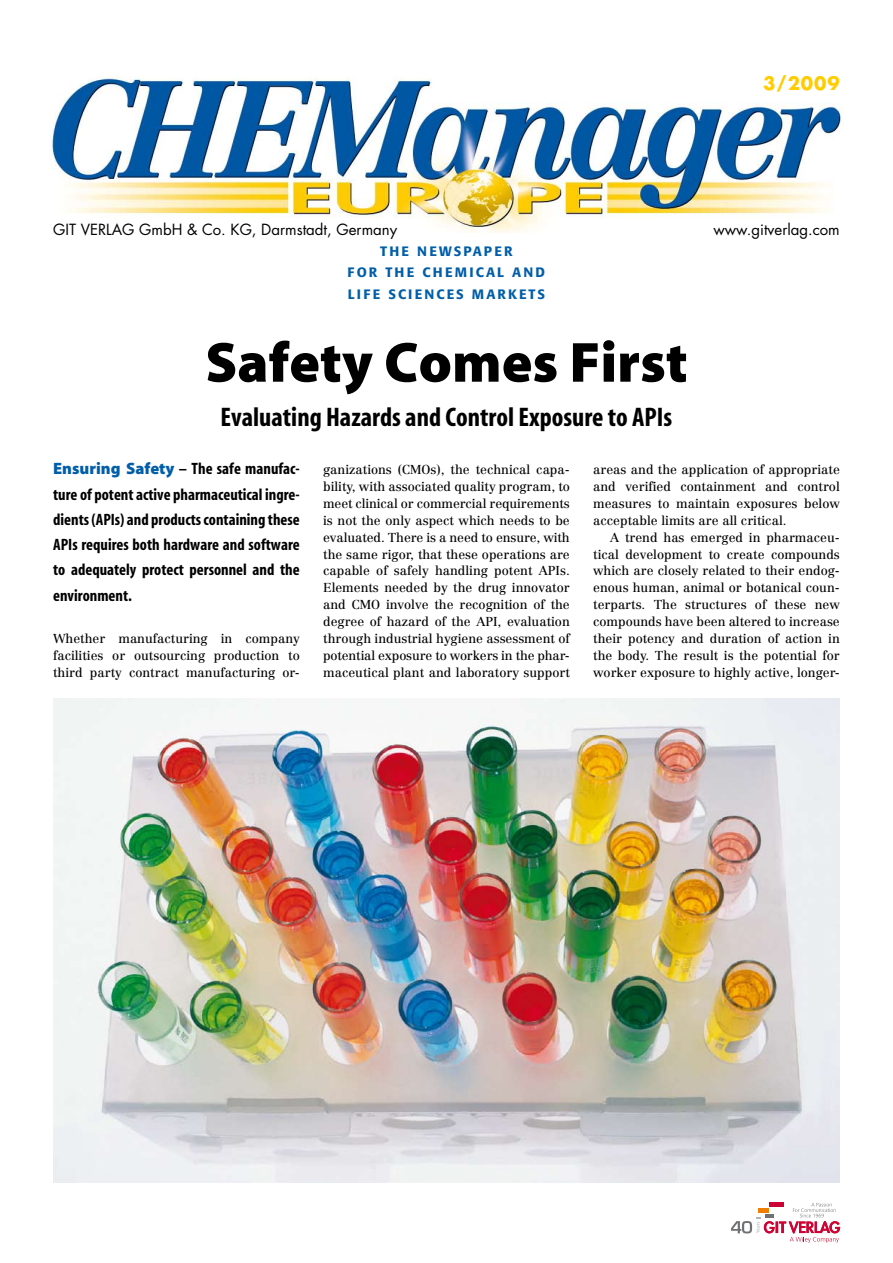
<style>
.page{position:relative;width:893px;height:1263px;background:#fff}
.page>*{position:absolute;margin:0;border:0;box-sizing:border-box;transform-origin:0 0}
.t1{font:57px "Myriad MM Black Norm";color:#000}
.t2{font:700 condensed 27px "Myriad MM";color:#000}
.t3{font:700 18px "Futura";color:#fc0}
.t4{font:700 condensed 16.5px/25.3px "Myriad MM";color:#000;text-align:justify}
.t5{font:15px "Futura";color:#000}
.t6{font:500 13.5px/21px "Formata";letter-spacing:.155em;color:#005ea8;text-align:center}
.t7{font:12.75px/16.8px "Centennial";color:#000;text-align:justify}
.s1{font-family:"Myriad MM Black Norm";font-weight:400;font-stretch:normal;color:#005ea8}
</style>
<div class="page">
<img style="left:50px;top:77px;width:793px;height:155px">
<div style="left:769px;top:1202px;width:15px;height:5px;background:#cd0333"></div>
<svg style="left:731px;top:1203px;width:109px;height:40px"></svg>
<img style="left:53px;top:698px;width:787px;height:484px">
<h3 class="t3" style="left:763px;top:72px;width:78px">3/2009</h3>
<p class="t5" style="left:53px;top:220px;width:346px">GIT VERLAG GmbH &amp; Co. KG, Darmstadt, Germany</p>
<p class="t5" style="left:713px;top:220px;width:128px">www.gitverlag.com</p>
<p class="t6" style="left:348px;top:241px;width:199px">THE NEWSPAPER<br>FOR THE CHEMICAL AND<br>LIFE SCIENCES MARKETS</p>
<h1 class="t1" style="left:205px;top:333px;width:484px">Safety Comes First</h1>
<h2 class="t2" style="left:221px;top:403px;width:453px">Evaluating Hazards and Control Exposure to APIs</h2>
<p class="t4" style="left:53px;top:457px;width:248px"><span class="s1">Ensuring Safety</span> – The safe manufac&shy;ture of potent active pharmaceutical ingre&shy;dients (APIs) and products containing these APIs requires both hardware and software to adequately protect personnel and the environment.</p>
<p class="t7" style="left:53px;top:630px;width:248px">Whether manufacturing in company facilities or outsourcing production to third party contract manufacturing or-</p>
<p class="t7" style="left:323px;top:461px;width:248px">ganizations (CMOs), the technical capa&shy;bility, with associated quality program, to meet clinical or commercial requirements is not the only aspect which needs to be evaluated. There is a need to ensure, with the same rigor, that these operations are capable of safely handling potent APIs.<br>Elements needed by the drug innovator and CMO involve the recognition of the degree of hazard of the API, evaluation through industrial hygiene assessment of potential exposure to workers in the phar&shy;maceutical plant and laboratory support</p>
<p class="t7" style="left:593px;top:461px;width:248px">areas and the application of appropriate and verified containment and control measures to maintain exposures below acceptable limits are all critical.</p>
<p class="t7" style="left:593px;top:529px;width:248px;text-indent:17px">A trend has emerged in pharmaceu&shy;tical development to create compounds which are closely related to their endog&shy;enous human, animal or botanical coun&shy;terparts. The structures of these new compounds have been altered to increase their potency and duration of action in the body. The result is the potential for worker exposure to highly active, longer-</p>
</div>
